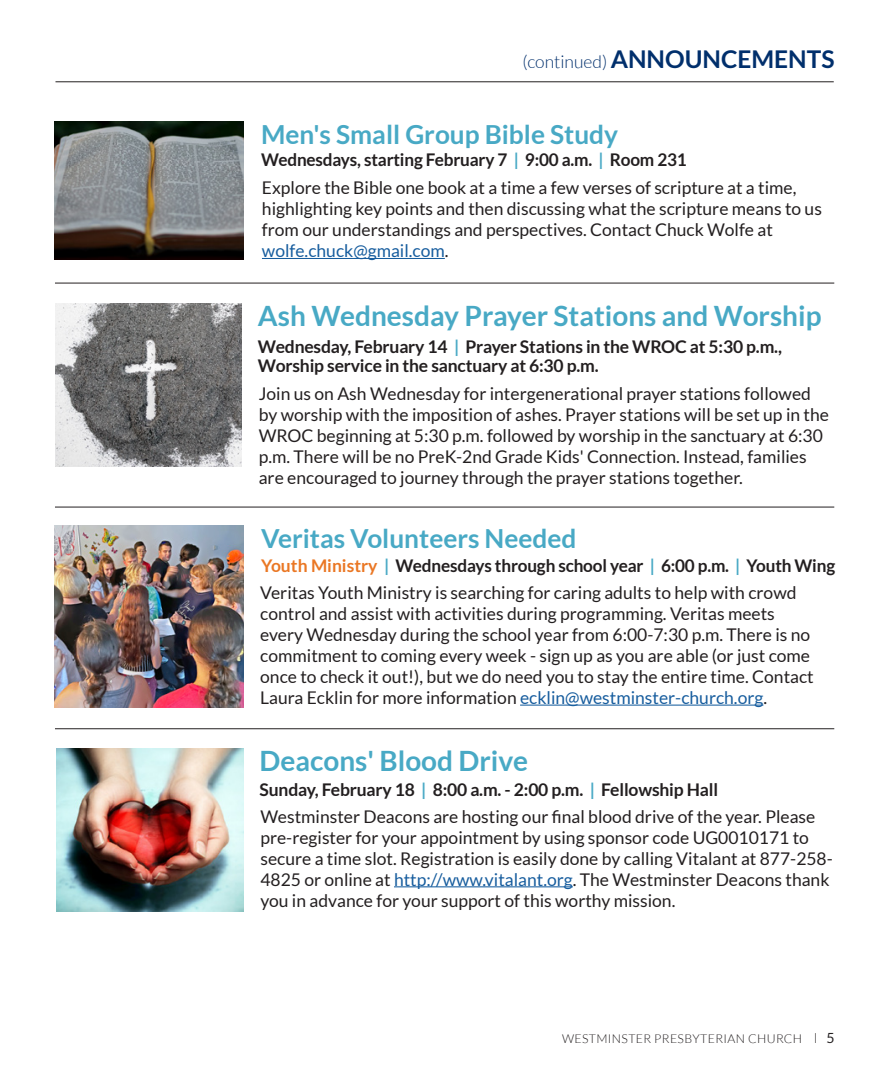
<style>
.page{position:relative;width:882px;height:1071px;background:#fff}
.page>*{position:absolute;margin:0;border:0;box-sizing:border-box;transform-origin:0 0}
.t1{font:700 28px "Lato";color:#48a9c5}
.t2{font:700 26.25px "Lato";color:#48a9c5}
.t3{font:700 24.5px "Lato";color:#002f6c}
.t4{font:17.5px/21px "Lato";color:#231f20}
.t5{font:700 17.5px/19.2px "Lato";letter-spacing:-.01em;color:#231f20}
.t6{font:300 12.25px "Lato";letter-spacing:.03em;color:#231f20}
.s1{font-weight:300;font-size:17.5px}
.s2{color:#48a9c5}
.s3{color:#175d9e}
.s4{color:#ea7724}
.s5{font-family:"Filosofia Unicase";font-weight:400;font-size:14px}
.s6{font-weight:400;font-size:14px}
</style>
<div class="page">
<hr style="left:56px;top:81px;width:778px;height:1px;background:#231f20">
<hr style="left:55px;top:283px;width:779px;height:1px;background:#231f20">
<hr style="left:55px;top:507px;width:779px;height:1px;background:#231f20">
<hr style="left:55px;top:728px;width:779px;height:1px;background:#231f20">
<hr style="left:262px;top:258px;width:183px;height:1px;background:#175d9e">
<img style="left:55px;top:121px;width:188px;height:139px">
<hr style="left:520px;top:705px;width:243px;height:1px;background:#175d9e">
<img style="left:55px;top:526px;width:188px;height:182px">
<img style="left:56px;top:303px;width:185px;height:163px">
<hr style="left:394px;top:886px;width:179px;height:1px;background:#175d9e">
<img style="left:57px;top:748px;width:186px;height:163px">
<p class="t3" style="left:522px;top:45px;width:314px"><span class="s1">(continued)</span> ANNOUNCEMENTS</p>
<p class="t2" style="left:261px;top:119px;width:359px">Men's Small Group Bible Study</p>
<p class="t5" style="left:261px;top:150px;width:427px">Wednesdays, starting February 7 <span class="s2">|</span> 9:00 a.m. <span class="s2">|</span> Room 231</p>
<p class="t4" style="left:262px;top:177px;width:561px">Explore the Bible one book at a time a few verses of scripture at a time, highlighting key points and then discussing what the scripture means to us from our understandings and perspectives. Contact Chuck Wolfe at <span class="s3">wolfe.chuck@gmail.com</span>.</p>
<p class="t1" style="left:258px;top:300px;width:565px">Ash Wednesday Prayer Stations and Worship</p>
<p class="t5" style="left:258px;top:337px;width:526px">Wednesday, February 14 <span class="s2">|</span> Prayer Stations in the WROC at 5:30 p.m.,<br>Worship service in the sanctuary at 6:30 p.m.</p>
<p class="t4" style="left:259px;top:383px;width:572px">Join us on Ash Wednesday for intergenerational prayer stations followed by worship with the imposition of ashes. Prayer stations will be set up in the WROC beginning at 5:30 p.m. followed by worship in the sanctuary at 6:30 p.m. There will be no PreK-2nd Grade Kids' Connection. Instead, families are encouraged to journey through the prayer stations together.</p>
<p class="t2" style="left:261px;top:524px;width:317px">Veritas Volunteers Needed</p>
<p class="t5" style="left:261px;top:556px;width:576px"><span class="s4">Youth Ministry</span> <span class="s2">|</span> Wednesdays through school year <span class="s2">|</span> 6:00 p.m. <span class="s2">|</span> Youth Wing</p>
<p class="t4" style="left:260px;top:582px;width:555px">Veritas Youth Ministry is searching for caring adults to help with crowd control and assist with activities during programming. Veritas meets every Wednesday during the school year from 6:00-7:30 p.m. There is no commitment to coming every week - sign up as you are able (or just come once to check it out!), but we do need you to stay the entire time. Contact Laura Ecklin for more information <span class="s3">ecklin@westminster-church.org</span>.</p>
<p class="t1" style="left:260px;top:745px;width:270px">Deacons' Blood Drive</p>
<p class="t5" style="left:260px;top:780px;width:460px">Sunday, February 18 <span class="s2">|</span> 8:00 a.m. - 2:00 p.m. <span class="s2">|</span> Fellowship Hall</p>
<p class="t4" style="left:260px;top:806px;width:574px">Westminster Deacons are hosting our final blood drive of the year. Please pre-register for your appointment by using sponsor code UG0010171 to secure a time slot. Registration is easily done by calling Vitalant at 877-258- 4825 or online at <span class="s3">http://www.vitalant.org</span>. The Westminster Deacons thank you in advance for your support of this worthy mission.</p>
<p class="t6" style="left:562px;top:1032px;width:274px">WESTMINSTER PRESBYTERIAN CHURCH <span class="s5">|</span> <span class="s6">5</span></p>
</div>
